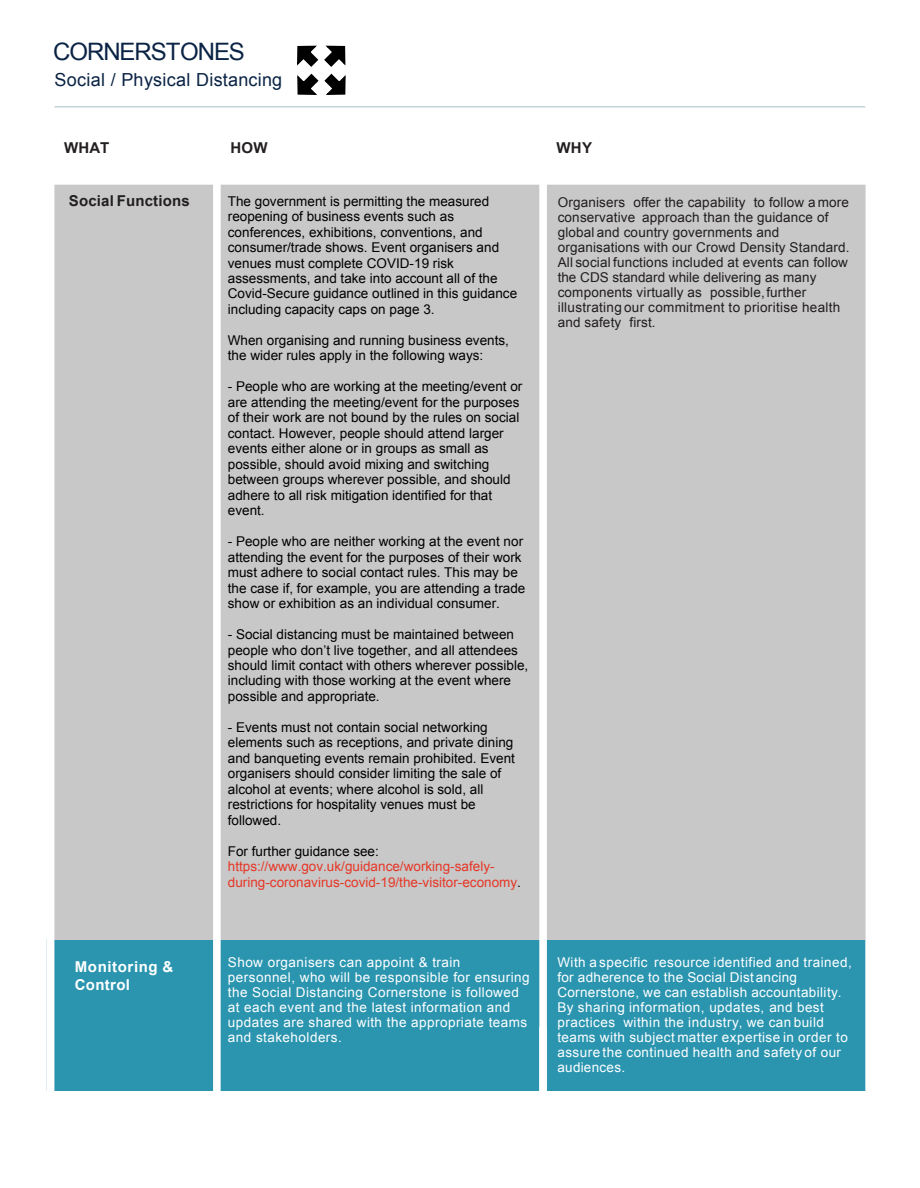
<style>
.page{position:relative;width:920px;height:1188px;background:#fff}
.page>*{position:absolute;margin:0;border:0;box-sizing:border-box;transform-origin:0 0}
.t1{font:24px "Arial";letter-spacing:-.045em;color:#0a2344}
.t2{font:18px "Arial";letter-spacing:.015em;color:#0a2344}
.t3{font:700 15px "Arial";letter-spacing:.01em;color:#231f20}
.t4{font:700 15px/18px "Arial";letter-spacing:.04em;color:#fff}
.t5{font:13.5px/15.5px "Arial";color:#000}
.t6{font:13.5px/15px "Arial";letter-spacing:.035em;color:#fff}
.t7{font:13.5px/15px "Arial";letter-spacing:.01em;color:#211d1e}
.t8{font:13.5px/15.5px "Arial";color:#e63726}
.s1{color:#000}
</style>
<div class="page">
<div style="left:54px;top:939px;width:811px;height:152px;background:#2b95b0"></div>
<hr style="left:55px;top:107px;width:810px;height:1px;background:#a7bdc7">
<div style="left:54px;top:184px;width:811px;height:755px;background:#c8c8c8"></div>
<div style="left:213px;top:181px;width:8px;height:914px;background:#fff"></div>
<div style="left:539px;top:184px;width:8px;height:911px;background:#fff"></div>
<svg style="left:297px;top:45px;width:49px;height:50px"></svg>
<h1 class="t1" style="left:53px;top:43px;width:193px">CORNERSTONES</h1>
<h2 class="t2" style="left:55px;top:73px;width:229px">Social / Physical Distancing</h2>
<p class="t3" style="left:64px;top:142px;width:47px">WHAT</p>
<p class="t3" style="left:230px;top:142px;width:39px">HOW</p>
<p class="t3" style="left:556px;top:142px;width:37px">WHY</p>
<p class="t3" style="left:69px;top:195px;width:122px">Social Functions</p>
<p class="t7" style="left:557px;top:196px;width:293px">Organisers offer the capability to follow a more conservative approach than the guidance of global and country governments and organisations with our Crowd Density Standard.<br>All social functions included at events can follow the CDS standard while delivering as many components virtually as possible,further illustrating our commitment to prioritise health and safety first.</p>
<p class="t5" style="left:228px;top:194px;width:291px">The government is permitting the measured reopening of business events such as conferences, exhibitions, conventions, and consumer/trade shows. Event organisers and venues must complete COVID-19 risk assessments, and take into account all of the Covid-Secure guidance outlined in this guidance including capacity caps on page 3.</p>
<p class="t5" style="left:228px;top:334px;width:283px">When organising and running business events, the wider rules apply in the following ways:</p>
<p class="t5" style="left:228px;top:380px;width:296px">- People who are working at the meeting/event or are attending the meeting/event for the purposes of their work are not bound by the rules on social contact. However, people should attend larger events either alone or in groups as small as possible, should avoid mixing and switching between groups wherever possible, and should adhere to all risk mitigation identified for that event.</p>
<p class="t5" style="left:228px;top:535px;width:299px">- People who are neither working at the event nor attending the event for the purposes of their work must adhere to social contact rules. This may be the case if, for example, you are attending a trade show or exhibition as an individual consumer.</p>
<p class="t5" style="left:228px;top:628px;width:302px">- Social distancing must be maintained between people who don’t live together, and all attendees should limit contact with others wherever possible, including with those working at the event where possible and appropriate.</p>
<p class="t5" style="left:228px;top:721px;width:289px">- Events must not contain social networking elements such as receptions, and private dining and banqueting events remain prohibited. Event organisers should consider limiting the sale of alcohol at events; where alcohol is sold, all restrictions for hospitality venues must be followed.</p>
<p class="t5" style="left:228px;top:845px;width:153px">For further guidance see:</p>
<p class="t8" style="left:228px;top:860px;width:295px">https://www.gov.uk/guidance/working-safely&shy;during-coronavirus-covid-19/the-visitor-economy<span class="s1">.</span></p>
<p class="t4" style="left:75px;top:959px;width:100px">Monitoring &amp;<br>Control</p>
<p class="t6" style="left:228px;top:956px;width:303px">Show organisers can appoint &amp; train personnel, who will be responsible for ensuring the Social Distancing Cornerstone is followed at each event and the latest information and updates are shared with the appropriate teams and stakeholders.</p>
<p class="t6" style="left:557px;top:956px;width:296px">With a specific resource identified and trained, for adherence to the Social Distancing Cornerstone, we can establish accountability.<br>By sharing information, updates, and best practices within the industry, we can build teams with subject matter expertise in order to assure the continued health and safety of our audiences.</p>
</div>
